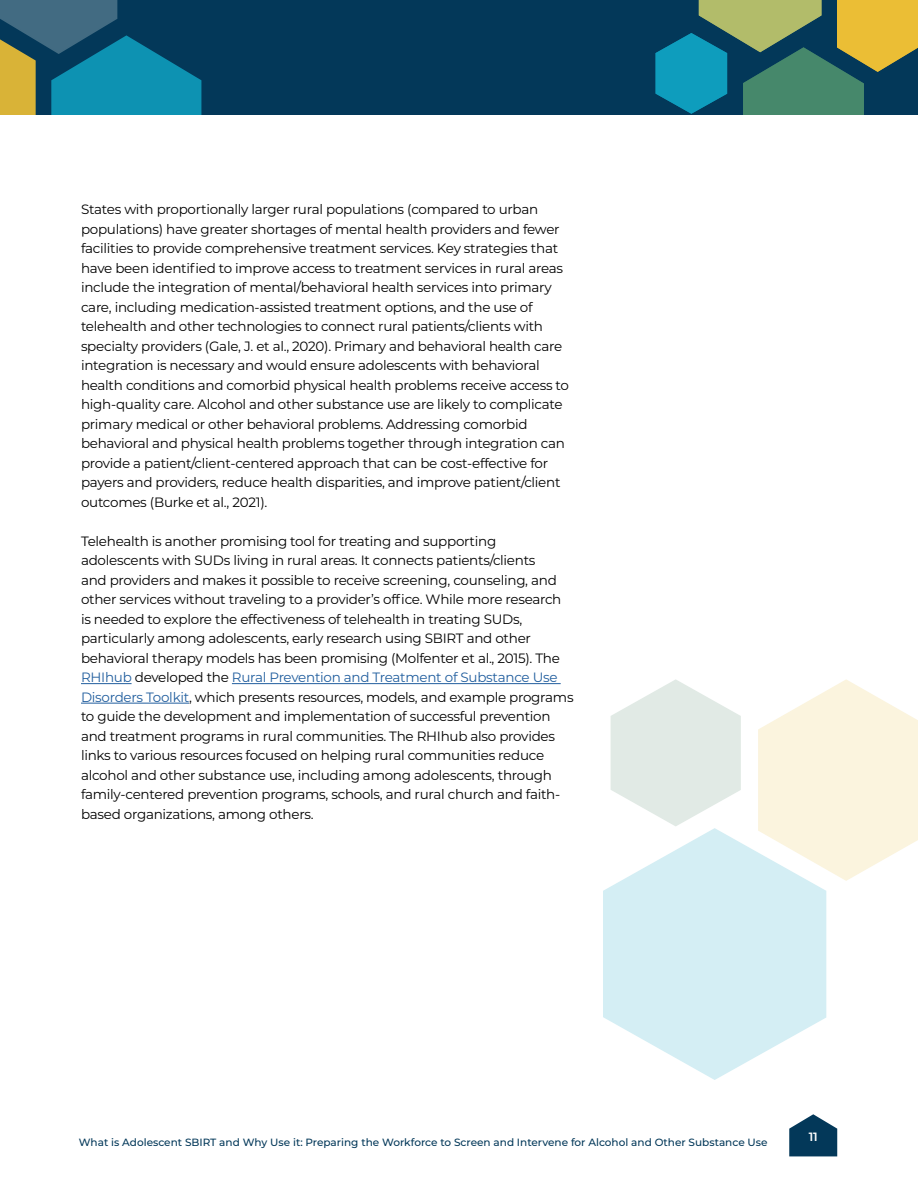
<style>
.page{position:relative;width:918px;height:1188px;background:#fff}
.page>*{position:absolute;margin:0;border:0;box-sizing:border-box;transform-origin:0 0}
.t1{font:13.5px/19.5px "Montserrat";letter-spacing:-.02em;color:#000}
.t2{font:600 12px "Montserrat";color:#fff}
.t3{font:500 10.5px "Montserrat";color:#033859}
.s1{color:#215e9e}
</style>
<div class="page">
<div style="left:0;top:0;width:918px;height:115px;background:#033859"></div>
<svg style="left:0;top:0;width:201px;height:115px"></svg>
<svg style="left:789px;top:1114px;width:48px;height:42px"></svg>
<svg style="left:656px;top:0;width:262px;height:115px"></svg>
<hr style="left:81px;top:683px;width:51px;height:1px;background:#215e9e">
<hr style="left:232px;top:683px;width:329px;height:1px;background:#215e9e">
<hr style="left:81px;top:703px;width:108px;height:1px;background:#215e9e">
<svg style="left:758px;top:679px;width:160px;height:202px"></svg>
<svg style="left:603px;top:828px;width:223px;height:252px;fill:#d4eef4"></svg>
<svg style="left:611px;top:679px;width:130px;height:147px"></svg>
<p class="t1" style="left:81px;top:199px;width:490px">States with proportionally larger rural populations (compared to urban populations) have greater shortages of mental health providers and fewer facilities to provide comprehensive treatment services. Key strategies that have been identified to improve access to treatment services in rural areas include the integration of mental/behavioral health services into primary care, including medication-assisted treatment options, and the use of telehealth and other technologies to connect rural patients/clients with specialty providers (Gale, J. et al., 2020). Primary and behavioral health care integration is necessary and would ensure adolescents with behavioral health conditions and comorbid physical health problems receive access to high-quality care. Alcohol and other substance use are likely to complicate primary medical or other behavioral problems. Addressing comorbid behavioral and physical health problems together through integration can provide a patient/client-centered approach that can be cost-effective for payers and providers, reduce health disparities, and improve patient/client outcomes (Burke et al., 2021).</p>
<p class="t1" style="left:81px;top:531px;width:494px">Telehealth is another promising tool for treating and supporting adolescents with SUDs living in rural areas. It connects patients/clients<br>and providers and makes it possible to receive screening, counseling, and other services without traveling to a provider’s office. While more research is needed to explore the effectiveness of telehealth in treating SUDs, particularly among adolescents, early research using SBIRT and other behavioral therapy models has been promising (Molfenter et al., 2015). The <span class="s1">RHIhub</span> developed the <span class="s1">Rural Prevention and Treatment of Substance Use Disorders Toolkit</span>, which presents resources, models, and example programs to guide the development and implementation of successful prevention and treatment programs in rural communities. The RHIhub also provides links to various resources focused on helping rural communities reduce alcohol and other substance use, including among adolescents, through family-centered prevention programs, schools, and rural church and faith&shy;based organizations, among others.</p>
<p class="t3" style="left:79px;top:1134px;width:690px">What is Adolescent SBIRT and Why Use it: Preparing the Workforce to Screen and Intervene for Alcohol and Other Substance Use</p>
<p class="t2" style="left:809px;top:1128px;width:11px">11</p>
</div>
